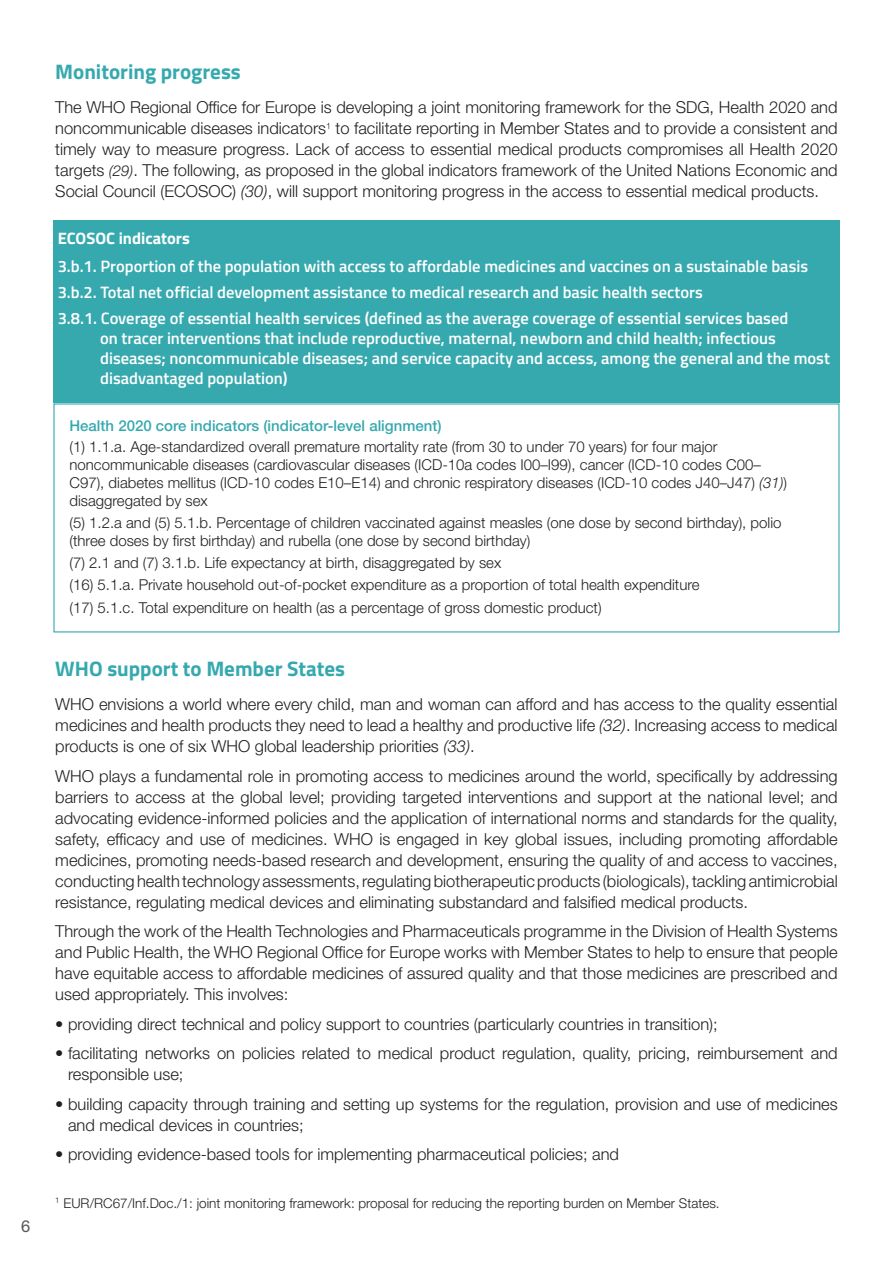
<style>
.page{position:relative;width:893px;height:1263px;background:#fff}
.page>*{position:absolute;margin:0;border:0;box-sizing:border-box;transform-origin:0 0}
.sottotitoli{font:700 21px "Titillium Web";color:#36a9af}
.TESTO_NORMALE{font:300 16.5px/21px "Helvetica Neue LT Std";color:#231f20;text-align:justify}
.TESTO_NORMALE-2{font:600 16.5px/19.8px "Titillium Web";color:#fff}
.bullet{font:300 16.5px/21px "Helvetica Neue LT Std";color:#231f20}
.TESTO_NORMALE-3{font:700 16.5px "Titillium Web";color:#fff}
.t1{font:16.5px "Helvetica Neue LT Std";color:#57585a}
.TESTO_NORMALE-4{font:300 15px/18px "Helvetica Neue LT Std";color:#231f20}
.TESTO_NORMALE-5{font:500 15px "Helvetica Neue LT Std";color:#36a9af}
.t2{font:300 13.5px "Helvetica Neue LT Std";color:#231f20}
.s1{font-style:italic;font-size:15px}
.s2{font-style:italic}
</style>
<div class="page">
<div style="left:53px;top:221px;width:786px;height:182px;background:#36a9af"></div>
<p class="t1" style="left:21px;top:1216px;width:11px">6</p>
<p class="sottotitoli" style="left:55px;top:56px;width:187px">Monitoring progress</p>
<p class="TESTO_NORMALE" style="left:55px;top:96px;width:784px">The WHO Regional Office for Europe is developing a joint monitoring framework for the SDG, Health 2020 and noncommunicable diseases indicators<sup>1</sup> to facilitate reporting in Member States and to provide a consistent and timely way to measure progress. Lack of access to essential medical products compromises all Health 2020 targets <span class="s1">(29)</span>. The following, as proposed in the global indicators framework of the United Nations Economic and Social Council (ECOSOC) <span class="s2">(30)</span>, will support monitoring progress in the access to essential medical products.</p>
<p class="TESTO_NORMALE-3" style="left:58px;top:225px;width:134px">ECOSOC indicators</p>
<p class="TESTO_NORMALE-2" style="left:58px;top:255px;width:752px">3.b.1. Proportion of the population with access to affordable medicines and vaccines on a sustainable basis</p>
<p class="TESTO_NORMALE-2" style="left:58px;top:281px;width:647px">3.b.2. Total net official development assistance to medical research and basic health sectors</p>
<p class="TESTO_NORMALE-2" style="left:100px;top:308px;width:731px;text-indent:-43px">3.8.1. Coverage of essential health services (defined as the average coverage of essential services based<br>on tracer interventions that include reproductive, maternal, newborn and child health; infectious diseases; noncommunicable diseases; and service capacity and access, among the general and the most disadvantaged population)</p>
<p class="TESTO_NORMALE-5" style="left:69px;top:417px;width:374px">Health 2020 core indicators (indicator-level alignment)</p>
<p class="TESTO_NORMALE-4" style="left:69px;top:437px;width:719px">(1) 1.1.a. Age-standardized overall premature mortality rate (from 30 to under 70 years) for four major noncommunicable diseases (cardiovascular diseases (ICD-10a codes I00–I99), cancer (ICD-10 codes C00– C97), diabetes mellitus (ICD-10 codes E10–E14) and chronic respiratory diseases (ICD-10 codes J40–J47) <span class="s2">(31)</span>) disaggregated by sex</p>
<p class="TESTO_NORMALE-4" style="left:69px;top:513px;width:713px">(5) 1.2.a and (5) 5.1.b. Percentage of children vaccinated against measles (one dose by second birthday), polio (three doses by first birthday) and rubella (one dose by second birthday)</p>
<p class="TESTO_NORMALE-4" style="left:69px;top:553px;width:433px">(7) 2.1 and (7) 3.1.b. Life expectancy at birth, disaggregated by sex</p>
<p class="TESTO_NORMALE-4" style="left:69px;top:576px;width:632px">(16) 5.1.a. Private household out-of-pocket expenditure as a proportion of total health expenditure</p>
<p class="TESTO_NORMALE-4" style="left:69px;top:598px;width:534px">(17) 5.1.c. Total expenditure on health (as a percentage of gross domestic product)</p>
<p class="sottotitoli" style="left:55px;top:653px;width:291px">WHO support to Member States</p>
<p class="TESTO_NORMALE" style="left:55px;top:693px;width:784px">WHO envisions a world where every child, man and woman can afford and has access to the quality essential medicines and health products they need to lead a healthy and productive life <span class="s2">(32)</span>. Increasing access to medical products is one of six WHO global leadership priorities <span class="s2">(33)</span>.</p>
<p class="TESTO_NORMALE" style="left:55px;top:765px;width:784px">WHO plays a fundamental role in promoting access to medicines around the world, specifically by addressing barriers to access at the global level; providing targeted interventions and support at the national level; and advocating evidence-informed policies and the application of international norms and standards for the quality, safety, efficacy and use of medicines. WHO is engaged in key global issues, including promoting affordable medicines, promoting needs-based research and development, ensuring the quality of and access to vaccines, conducting health technology assessments, regulating biotherapeutic products (biologicals), tackling antimicrobial resistance, regulating medical devices and eliminating substandard and falsified medical products.</p>
<p class="TESTO_NORMALE" style="left:55px;top:920px;width:784px">Through the work of the Health Technologies and Pharmaceuticals programme in the Division of Health Systems and Public Health, the WHO Regional Office for Europe works with Member States to help to ensure that people have equitable access to affordable medicines of assured quality and that those medicines are prescribed and used appropriately. This involves:</p>
<p class="bullet" style="left:55px;top:1013px;width:664px">• providing direct technical and policy support to countries (particularly countries in transition);</p>
<p class="bullet" style="left:68px;top:1042px;width:771px;text-indent:-13px">• facilitating networks on policies related to medical product regulation, quality, pricing, reimbursement and responsible use;</p>
<p class="bullet" style="left:68px;top:1093px;width:771px;text-indent:-13px">• building capacity through training and setting up systems for the regulation, provision and use of medicines and medical devices in countries;</p>
<p class="bullet" style="left:55px;top:1143px;width:565px">• providing evidence-based tools for implementing pharmaceutical policies; and</p>
<p class="t2" style="left:55px;top:1195px;width:666px"><sup>1</sup> EUR/RC67/Inf.Doc./1: joint monitoring framework: proposal for reducing the reporting burden on Member States.</p>
</div>
